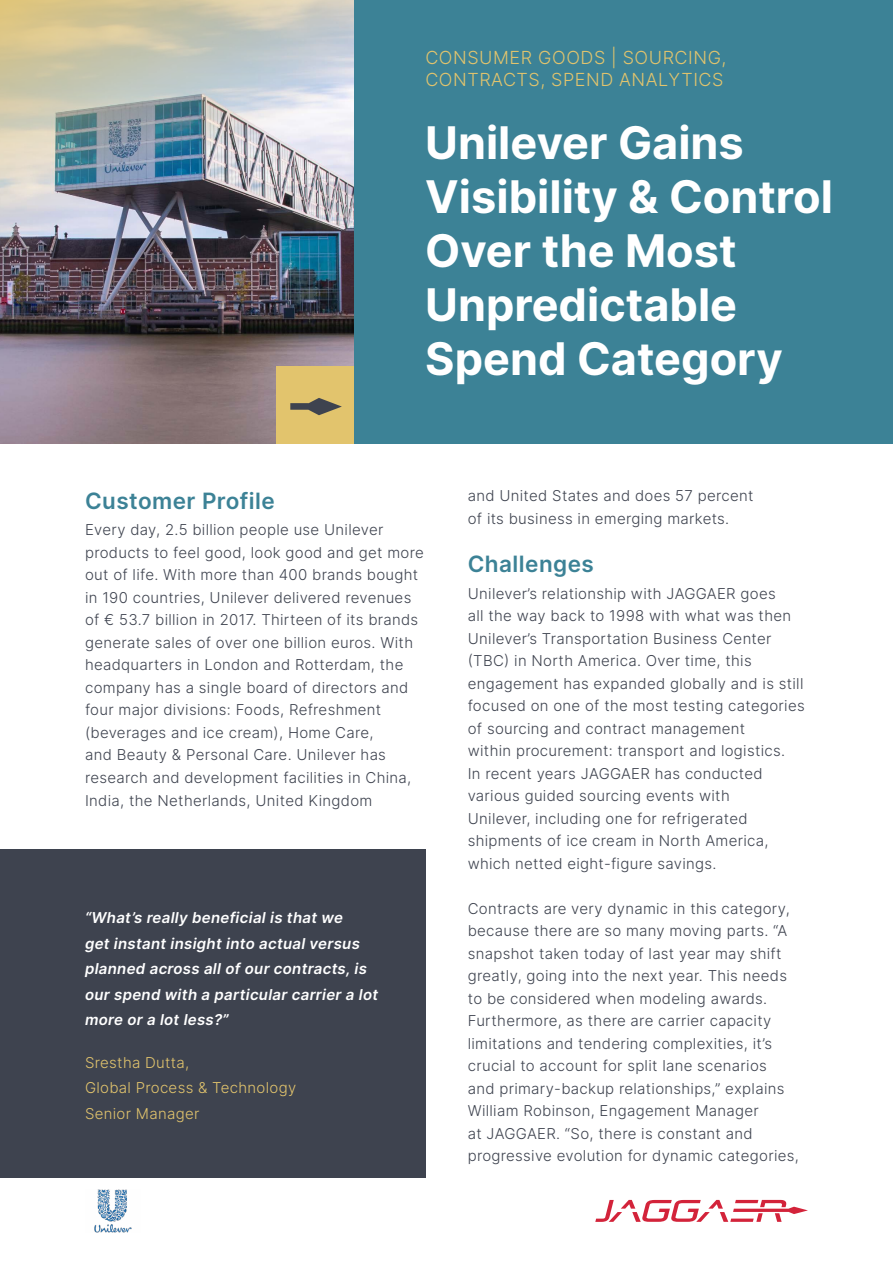
<style>
.page{position:relative;width:893px;height:1263px;background:#fff}
.page>*{position:absolute;margin:0;border:0;box-sizing:border-box;transform-origin:0 0}
.t1{font:700 45px/54px "Inter";color:#fff}
.t2{font:600 22.5px "Inter";letter-spacing:.02em;color:#3c8296}
.t3{font:300 18px/21.6px "Inter";letter-spacing:.03em;color:#e2c46d}
.t4{font:300 15px/22.5px "Inter";letter-spacing:.02em;color:#3e434f}
.t5{font:italic 600 15px/25.5px "Inter";letter-spacing:.02em;color:#fff}
.t6{font:300 15px/25.5px "Inter";letter-spacing:.02em;color:#e2c46d}
</style>
<div class="page">
<div style="left:353px;top:0;width:540px;height:443px;background:#3c8296"></div>
<svg style="left:595px;top:1200px;width:213px;height:22px"></svg>
<img style="left:0;top:0;width:353px;height:443px">
<div style="left:276px;top:366px;width:77px;height:77px;background:#e2c46d"></div>
<svg style="left:290px;top:398px;width:52px;height:17px"></svg>
<div style="left:0;top:849px;width:425px;height:329px;background:#3e434f"></div>
<img style="left:94px;top:1190px;width:38px;height:42px">
<p class="t3" style="left:425px;top:47px;width:303px">CONSUMER GOODS | SOURCING,<br>CONTRACTS, SPEND ANALYTICS</p>
<h1 class="t1" style="left:425px;top:115px;width:409px">Unilever Gains<br>Visibility &amp; Control<br>Over the Most<br>Unpredictable<br>Spend Category</h1>
<h2 class="t2" style="left:85px;top:484px;width:191px">Customer Profile</h2>
<p class="t4" style="left:85px;top:519px;width:340px">Every day, 2.5 billion people use Unilever products to feel good, look good and get more out of life. With more than 400 brands bought in 190 countries, Unilever delivered revenues of € 53.7 billion in 2017. Thirteen of its brands generate sales of over one billion euros. With headquarters in London and Rotterdam, the company has a single board of directors and four major divisions: Foods, Refreshment (beverages and ice cream), Home Care,<br>and Beauty &amp; Personal Care. Unilever has research and development facilities in China, India, the Netherlands, United Kingdom</p>
<p class="t5" style="left:85px;top:905px;width:295px">“What’s really beneficial is that we<br>get instant insight into actual versus planned across all of our contracts, is our spend with a particular carrier a lot more or a lot less?”</p>
<p class="t6" style="left:85px;top:1049px;width:213px">Srestha Dutta,<br>Global Process &amp; Technology<br>Senior Manager</p>
<p class="t4" style="left:468px;top:484px;width:287px">and United States and does 57 percent of its business in emerging markets.</p>
<h2 class="t2" style="left:468px;top:547px;width:128px">Challenges</h2>
<p class="t4" style="left:468px;top:582px;width:338px">Unilever’s relationship with JAGGAER goes<br>all the way back to 1998 with what was then Unilever’s Transportation Business Center (TBC) in North America. Over time, this engagement has expanded globally and is still focused on one of the most testing categories of sourcing and contract management<br>within procurement: transport and logistics.<br>In recent years JAGGAER has conducted various guided sourcing events with<br>Unilever, including one for refrigerated shipments of ice cream in North America, which netted eight-figure savings.</p>
<p class="t4" style="left:468px;top:897px;width:333px">Contracts are very dynamic in this category, because there are so many moving parts. “A snapshot taken today of last year may shift greatly, going into the next year. This needs to be considered when modeling awards.<br>Furthermore, as there are carrier capacity limitations and tendering complexities, it’s crucial to account for split lane scenarios<br>and primary-backup relationships,” explains William Robinson, Engagement Manager<br>at JAGGAER. “So, there is constant and progressive evolution for dynamic categories,</p>
</div>
